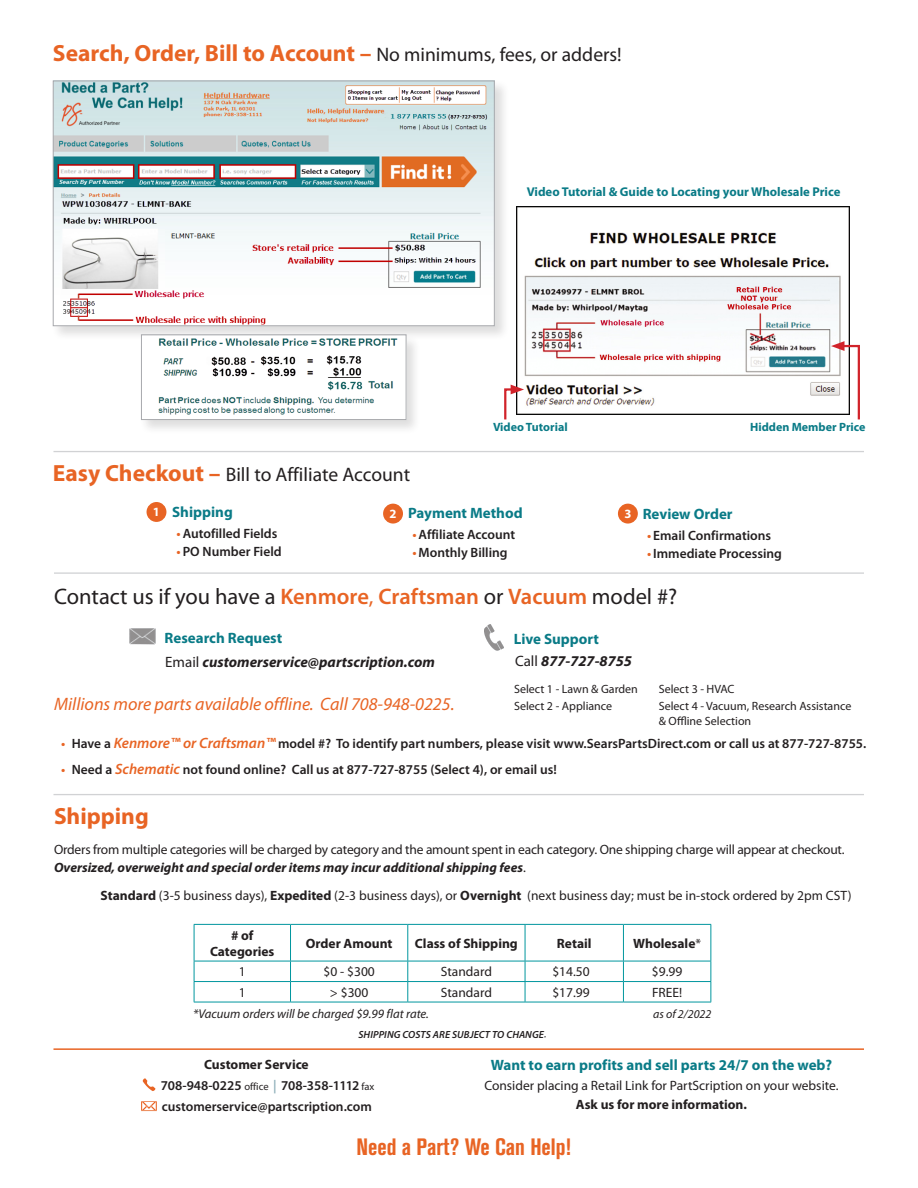
<style>
.page{position:relative;width:918px;height:1188px;background:#fff}
.page>*{position:absolute;margin:0;border:0;box-sizing:border-box;transform-origin:0 0}
.t1{font:700 23.55px "Myriad Pro";color:#e86424}
.t2{font:700 condensed 23.55px "Akzidenz Grotesk BE";color:#e86424}
.top_line_in_list{font:22.5px "Myriad Pro";color:#231f20}
.t3{font:19.65px "Myriad Pro";color:#231f20}
.top_line_in_list-2{font:italic 18px "Myriad Pro";color:#e86424}
.top_line_in_list-3{font:700 15px "Myriad Pro";color:#0a7b87}
.top_line_in_list-4{font:italic 700 15px "Myriad Pro";color:#231f20}
.bullet_list_-_no_mar{font:700 15px "Myriad Pro";color:#0a7b87}
.bullet_list_-_no_mar-2{font:13.5px/18px "Myriad Pro";letter-spacing:-.005em;color:#231f20}
.bullet_list_-_no_mar-3{font:600 13.5px "Myriad Pro";color:#231f20}
.bullet_list_-_no_mar-4{font:700 13.5px "Myriad Pro";color:#231f20}
.bullet_list_-_no_mar-5{font:700 12.75px "Myriad Pro";color:#0a7b87}
.bullet_list_-_no_mar-6{font:italic 12.75px "Myriad Pro";color:#231f20}
.bullet_list_-_no_mar-7{font:700 12.75px "Myriad Pro";color:#fff}
.top_line_in_list-5{font:12px/15px "Myriad Pro";color:#231f20}
.bullet_list_-_no_mar-8{font:700 12px "Myriad Pro";color:#0a7b87}
.bullet_list_-_no_mar-9{font:italic 12px "Myriad Pro";color:#231f20}
.bullet_list_-_no_mar-10{font:italic 600 10.35px "Myriad Pro";letter-spacing:.005em;color:#231f20}
.s1{font-weight:400;font-size:19.65px;color:#231f20}
.s2{font-weight:700;font-size:23.55px;color:#e86424}
.s3{color:#e86424}
.s4{font-weight:600;color:#e86424}
.s5{font-weight:400;font-style:normal}
.s6{font-style:italic;font-size:15px;color:#e86424}
.s7{font-weight:700;font-style:italic}
.s8{font-weight:700}
.s9{font-weight:400}
.s10{color:#fff}
.s11{font-weight:400;font-size:10.5px}
.s12{color:#8daeb8}
</style>
<div class="page">
<hr style="left:54px;top:572px;width:810px;height:2px;background:#d1d2d4">
<img style="left:484px;top:624px;width:20px;height:27px">
<img style="left:129px;top:628px;width:27px;height:17px">
<svg style="left:194px;top:924px;width:518px;height:78px"></svg>
<hr style="left:194px;top:1002px;width:97px;height:1px;background:#00969e">
<hr style="left:291px;top:1002px;width:117px;height:1px;background:#00969e">
<hr style="left:408px;top:1002px;width:117px;height:1px;background:#00969e">
<hr style="left:525px;top:1002px;width:98px;height:1px;background:#00969e">
<hr style="left:623px;top:1002px;width:88px;height:1px;background:#00969e">
<hr style="left:53px;top:794px;width:811px;height:1px;background:#d1d2d4">
<hr style="left:53px;top:1048px;width:811px;height:2px;background:#e86424">
<svg style="left:143px;top:1078px;width:12px;height:13px"></svg>
<svg style="left:141px;top:1101px;width:16px;height:11px"></svg>
<div style="left:51px;top:79px;width:458px;height:262px;background:#231f20;opacity:.15"></div>
<img style="left:55px;top:83px;width:438px;height:241px">
<div style="left:53px;top:81px;width:442px;height:245px;border:1px solid #a8a9ad"></div>
<div style="left:140px;top:333px;width:281px;height:102px;background:#231f20;opacity:.15"></div>
<img style="left:143px;top:337px;width:261px;height:81px">
<div style="left:141px;top:335px;width:265px;height:85px;border:1px solid #a8a9ad"></div>
<div style="left:147px;top:502px;width:19px;height:20px;background:#e86424;border-radius:50%"></div>
<div style="left:383px;top:504px;width:20px;height:20px;background:#e86424;border-radius:50%"></div>
<div style="left:618px;top:504px;width:20px;height:20px;background:#e86424;border-radius:50%"></div>
<img style="left:517px;top:206px;width:333px;height:208px">
<svg style="left:504px;top:385px;width:20px;height:35px"></svg>
<svg style="left:831px;top:341px;width:29px;height:79px"></svg>
<hr style="left:53px;top:451px;width:811px;height:1px;background:#d1d2d4">
<p class="t1" style="left:53px;top:37px;width:570px">Search, Order, Bill to Account – <span class="s1">No minimums, fees, or adders!</span></p>
<p class="bullet_list_-_no_mar-5" style="left:527px;top:184px;width:315px">Video Tutorial &amp; Guide to Locating your Wholesale Price</p>
<p class="t3" style="left:53px;top:462px;width:359px"><span class="s2">Easy Checkout –</span> Bill to Affiliate Account</p>
<p class="bullet_list_-_no_mar-8" style="left:493px;top:419px;width:76px">Video Tutorial</p>
<p class="bullet_list_-_no_mar-8" style="left:750px;top:419px;width:117px">Hidden Member Price</p>
<p class="bullet_list_-_no_mar" style="left:172px;top:502px;width:62px">Shipping</p>
<p class="bullet_list_-_no_mar-3" style="left:177px;top:526px;width:102px"><span class="s3">•</span>Autofilled Fields</p>
<p class="bullet_list_-_no_mar-3" style="left:177px;top:544px;width:107px"><span class="s3">•</span> PO Number Field</p>
<p class="bullet_list_-_no_mar-7" style="left:153px;top:504px;width:9px">1</p>
<p class="bullet_list_-_no_mar" style="left:408px;top:503px;width:116px">Payment Method</p>
<p class="bullet_list_-_no_mar-3" style="left:412px;top:527px;width:104px"><span class="s3">•</span>Affiliate Account</p>
<p class="bullet_list_-_no_mar-3" style="left:412px;top:545px;width:97px"><span class="s3">•</span> Monthly Billing</p>
<p class="bullet_list_-_no_mar-7" style="left:390px;top:505px;width:9px">2</p>
<p class="bullet_list_-_no_mar" style="left:643px;top:504px;width:91px">Review Order</p>
<p class="bullet_list_-_no_mar-3" style="left:647px;top:528px;width:126px"><span class="s3">•</span> Email Confirmations</p>
<p class="bullet_list_-_no_mar-3" style="left:647px;top:546px;width:136px"><span class="s3">•</span>Immediate Processing</p>
<p class="bullet_list_-_no_mar-7" style="left:624px;top:505px;width:9px">3</p>
<p class="top_line_in_list" style="left:54px;top:582px;width:625px">Contact us if you have a <span class="s4">Kenmore</span><span class="s3">,</span> <span class="s4">Craftsman</span> or <span class="s4">Vacuum</span> model #?</p>
<p class="top_line_in_list-3" style="left:165px;top:628px;width:119px">Research Request</p>
<p class="top_line_in_list-3" style="left:514px;top:629px;width:87px">Live Support</p>
<p class="top_line_in_list-4" style="left:165px;top:653px;width:271px"><span class="s5">Email</span> customerservice@partscription.com</p>
<p class="top_line_in_list-4" style="left:515px;top:651px;width:118px"><span class="s5">Call</span> 877-727-8755</p>
<p class="top_line_in_list-5" style="left:514px;top:681px;width:125px">Select 1 - Lawn &amp; Garden</p>
<p class="top_line_in_list-5" style="left:514px;top:698px;width:100px">Select 2 - Appliance</p>
<p class="top_line_in_list-5" style="left:659px;top:681px;width:77px">Select 3 - HVAC</p>
<p class="top_line_in_list-5" style="left:659px;top:698px;width:194px">Select 4 - Vacuum, Research Assistance &amp; Offline Selection</p>
<p class="top_line_in_list-2" style="left:54px;top:693px;width:402px">Millions more parts available offline. Call 708-948-0225.</p>
<p class="bullet_list_-_no_mar-3" style="left:61px;top:736px;width:807px"><span class="s3">•</span> Have a <span class="s6">Kenmore™ or Craftsman™</span> model #? To identify part numbers, please visit www.SearsPartsDirect.com or call us at 877-727-8755.</p>
<p class="bullet_list_-_no_mar-3" style="left:61px;top:762px;width:497px"><span class="s3">•</span> Need a <span class="s6">Schematic</span> not found online? Call us at 877-727-8755 (Select 4), or email us!</p>
<p class="t1" style="left:54px;top:801px;width:96px">Shipping</p>
<p class="bullet_list_-_no_mar-2" style="left:54px;top:840px;width:792px">Orders from multiple categories will be charged by category and the amount spent in each category. One shipping charge will appear at checkout.<br><span class="s7">Oversized, overweight and special order items may incur additional shipping fees</span>.</p>
<p class="bullet_list_-_no_mar-2" style="left:101px;top:886px;width:753px"><span class="s8">Standard</span> (3-5 business days), <span class="s8">Expedited</span> (2-3 business days), or <span class="s8">Overnight</span> (next business day; must be in-stock ordered by 2pm CST)</p>
<p class="bullet_list_-_no_mar-4" style="left:231px;top:926px;width:24px"># of</p>
<p class="bullet_list_-_no_mar-4" style="left:210px;top:943px;width:66px">Categories</p>
<p class="bullet_list_-_no_mar-4" style="left:306px;top:934px;width:88px">Order Amount</p>
<p class="bullet_list_-_no_mar-4" style="left:415px;top:934px;width:104px">Class of Shipping</p>
<p class="bullet_list_-_no_mar-4" style="left:557px;top:934px;width:36px">Retail</p>
<p class="bullet_list_-_no_mar-4" style="left:633px;top:934px;width:69px">Wholesale<span class="s9">*</span></p>
<p class="bullet_list_-_no_mar-2" style="left:239px;top:963px;width:8px">1</p>
<p class="bullet_list_-_no_mar-2" style="left:323px;top:963px;width:53px">$0 - $300</p>
<p class="bullet_list_-_no_mar-2" style="left:441px;top:963px;width:53px">Standard</p>
<p class="bullet_list_-_no_mar-2" style="left:552px;top:963px;width:39px">$14.50</p>
<p class="bullet_list_-_no_mar-2" style="left:652px;top:963px;width:32px">$9.99</p>
<p class="bullet_list_-_no_mar-2" style="left:239px;top:983px;width:8px">1</p>
<p class="bullet_list_-_no_mar-2" style="left:330px;top:983px;width:40px">&gt; $300</p>
<p class="bullet_list_-_no_mar-2" style="left:441px;top:983px;width:53px">Standard</p>
<p class="bullet_list_-_no_mar-2" style="left:552px;top:983px;width:39px">$17.99</p>
<p class="bullet_list_-_no_mar-2" style="left:652px;top:983px;width:32px">FREE!</p>
<p class="bullet_list_-_no_mar-6" style="left:193px;top:1006px;width:237px">*Vacuum orders will be charged $9.99 flat rate.</p>
<p class="bullet_list_-_no_mar-9" style="left:653px;top:1007px;width:60px">as of 2/2022</p>
<p class="bullet_list_-_no_mar-10" style="left:358px;top:1027px;width:190px">SHIPPING COSTS ARE SUBJECT TO CHANGE<span class="s10">.</span></p>
<p class="bullet_list_-_no_mar-4" style="left:204px;top:1056px;width:106px">Customer Service</p>
<p class="bullet_list_-_no_mar-3" style="left:161px;top:1078px;width:215px">708-948-0225 <span class="s11">office</span> <span class="s12">|</span> 708-358-1112 <span class="s11">fax</span></p>
<p class="bullet_list_-_no_mar-3" style="left:162px;top:1099px;width:212px">customerservice@partscription.com</p>
<p class="top_line_in_list-3" style="left:491px;top:1055px;width:343px">Want to earn profits and sell parts 24/7 on the web?</p>
<p class="bullet_list_-_no_mar-2" style="left:484px;top:1076px;width:356px">Consider placing a Retail Link for PartScription on your website.</p>
<p class="bullet_list_-_no_mar-4" style="left:576px;top:1096px;width:173px">Ask us for more information.</p>
<p class="t2" style="left:356px;top:1133px;width:216px">Need a Part? We Can Help!</p>
</div>
